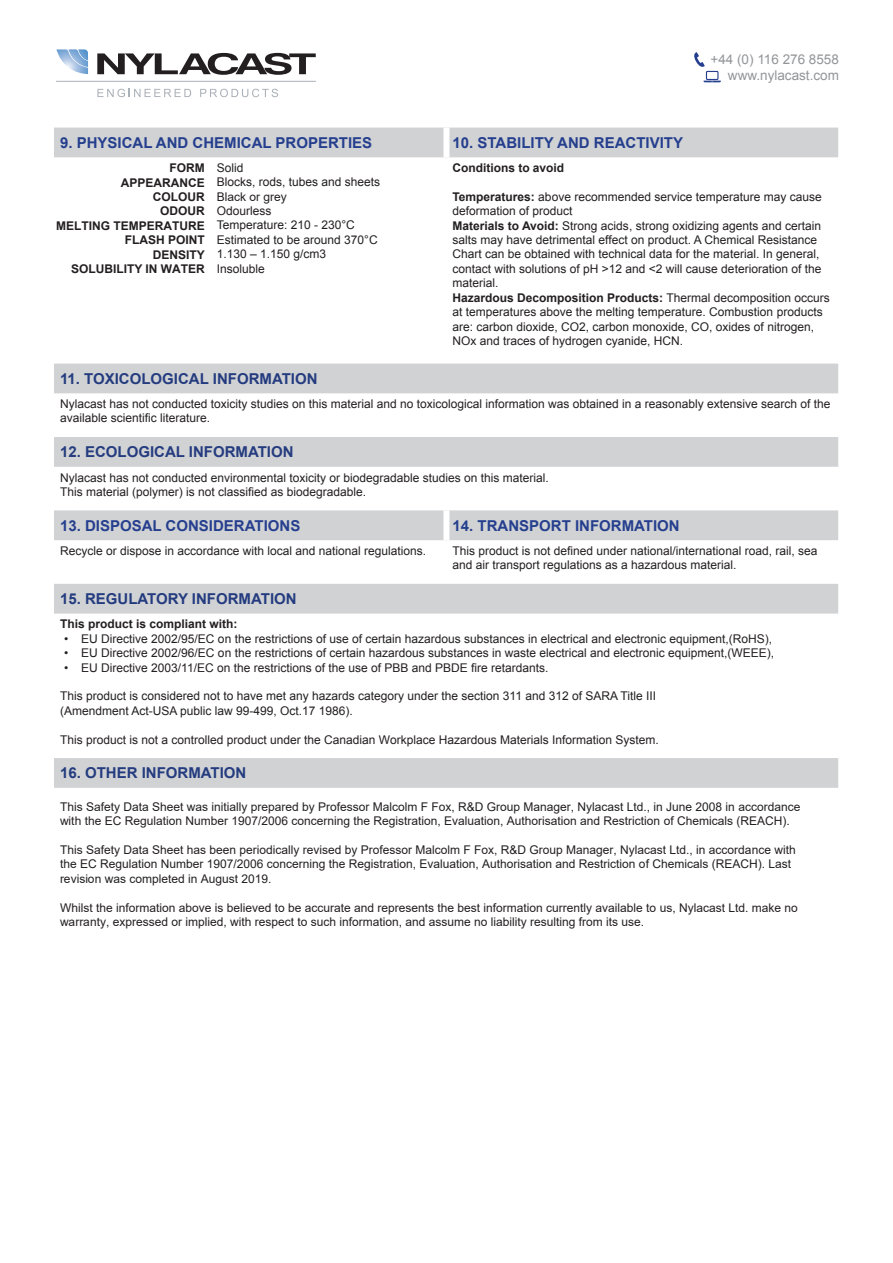
<style>
.page{position:relative;width:893px;height:1263px;background:#fff}
.page>*{position:absolute;margin:0;border:0;box-sizing:border-box;transform-origin:0 0}
.t1{font:700 15px "Arial";color:#253f8e}
.t2{font:700 15px "Arial";color:#243c7f}
.t3{font:13.5px/16.2px "Arial";color:#939598;text-align:right}
.t4{font:12px/14.4px "Arial";color:#231f20}
.t5{font:700 12px/14.4px "Arial";color:#231f20;text-align:right}
.s1{font-weight:700}
</style>
<div class="page">
<svg style="left:54px;top:128px;width:784px;height:660px"></svg>
<div style="left:443px;top:128px;width:6px;height:29px;background:#fff"></div>
<div style="left:443px;top:510px;width:6px;height:30px;background:#fff"></div>
<svg style="left:97px;top:53px;width:219px;height:22px"></svg>
<svg style="left:57px;top:49px;width:31px;height:25px"></svg>
<hr style="left:56px;top:81px;width:260px;height:1px;background:#abb1b8">
<svg style="left:97px;top:89px;width:94px;height:8px"></svg>
<svg style="left:200px;top:89px;width:78px;height:8px"></svg>
<svg style="left:694px;top:52px;width:27px;height:30px"></svg>
<p class="t3" style="left:710px;top:51px;width:130px">+44 (0) 116 276 8558 www.nylacast.com</p>
<p class="t1" style="left:60px;top:133px;width:314px">9. PHYSICAL AND CHEMICAL PROPERTIES</p>
<p class="t1" style="left:452px;top:133px;width:232px">10. STABILITY AND REACTIVITY</p>
<p class="t5" style="left:56px;top:161px;width:150px">FORM<br>APPEARANCE<br>COLOUR<br>ODOUR<br>MELTING TEMPERATURE<br>FLASH POINT<br>DENSITY<br>SOLUBILITY IN WATER</p>
<p class="t4" style="left:217px;top:161px;width:165px">Solid<br>Blocks, rods, tubes and sheets<br>Black or grey<br>Odourless<br>Temperature: 210 - 230°C<br>Estimated to be around 370°C<br>1.130 – 1.150 g/cm3<br>Insoluble</p>
<p class="t5" style="left:452px;top:161px;width:113px">Conditions to avoid</p>
<p class="t4" style="left:452px;top:190px;width:379px"><span class="s1">Temperatures:</span> above recommended service temperature may cause deformation of product<br><span class="s1">Materials to Avoid:</span> Strong acids, strong oxidizing agents and certain salts may have detrimental effect on product. A Chemical Resistance Chart can be obtained with technical data for the material. In general, contact with solutions of pH &gt;12 and &lt;2 will cause deterioration of the material.<br><span class="s1">Hazardous Decomposition Products:</span> Thermal decomposition occurs at temperatures above the melting temperature. Combustion products are: carbon dioxide, CO2, carbon monoxide, CO, oxides of nitrogen, NOx and traces of hydrogen cyanide, HCN.</p>
<p class="t2" style="left:60px;top:369px;width:259px">11. TOXICOLOGICAL INFORMATION</p>
<p class="t4" style="left:60px;top:397px;width:772px">Nylacast has not conducted toxicity studies on this material and no toxicological information was obtained in a reasonably extensive search of the available scientific literature.</p>
<p class="t2" style="left:60px;top:442px;width:235px">12. ECOLOGICAL INFORMATION</p>
<p class="t4" style="left:60px;top:470px;width:490px">Nylacast has not conducted environmental toxicity or biodegradable studies on this material.<br>This material (polymer) is not classified as biodegradable.</p>
<p class="t1" style="left:60px;top:515px;width:242px">13. DISPOSAL CONSIDERATIONS</p>
<p class="t1" style="left:452px;top:515px;width:229px">14. TRANSPORT INFORMATION</p>
<p class="t4" style="left:60px;top:544px;width:368px">Recycle or dispose in accordance with local and national regulations.</p>
<p class="t4" style="left:452px;top:544px;width:366px">This product is not defined under national/international road, rail, sea and air transport regulations as a hazardous material.</p>
<p class="t2" style="left:60px;top:589px;width:238px">15. REGULATORY INFORMATION</p>
<p class="t5" style="left:60px;top:617px;width:179px">This product is compliant with:</p>
<p class="t4" style="left:64px;top:631px;width:709px">• EU Directive 2002/95/EC on the restrictions of use of certain hazardous substances in electrical and electronic equipment,(RoHS),</p>
<p class="t4" style="left:64px;top:646px;width:711px">• EU Directive 2002/96/EC on the restrictions of certain hazardous substances in waste electrical and electronic equipment,(WEEE),</p>
<p class="t4" style="left:64px;top:660px;width:486px">• EU Directive 2003/11/EC on the restrictions of the use of PBB and PBDE fire retardants.</p>
<p class="t4" style="left:60px;top:689px;width:598px">This product is considered not to have met any hazards category under the section 311 and 312 of SARA Title III (Amendment Act-USA public law 99-499, Oct.17 1986).</p>
<p class="t4" style="left:60px;top:732px;width:600px">This product is not a controlled product under the Canadian Workplace Hazardous Materials Information System.</p>
<p class="t2" style="left:60px;top:763px;width:188px">16. OTHER INFORMATION</p>
<p class="t4" style="left:60px;top:799px;width:742px">This Safety Data Sheet was initially prepared by Professor Malcolm F Fox, R&amp;D Group Manager, Nylacast Ltd., in June 2008 in accordance with the EC Regulation Number 1907/2006 concerning the Registration, Evaluation, Authorisation and Restriction of Chemicals (REACH).</p>
<p class="t4" style="left:60px;top:842px;width:737px">This Safety Data Sheet has been periodically revised by Professor Malcolm F Fox, R&amp;D Group Manager, Nylacast Ltd., in accordance with the EC Regulation Number 1907/2006 concerning the Registration, Evaluation, Authorisation and Restriction of Chemicals (REACH). Last revision was completed in August 2019.</p>
<p class="t4" style="left:60px;top:900px;width:739px">Whilst the information above is believed to be accurate and represents the best information currently available to us, Nylacast Ltd. make no warranty, expressed or implied, with respect to such information, and assume no liability resulting from its use.</p>
</div>
